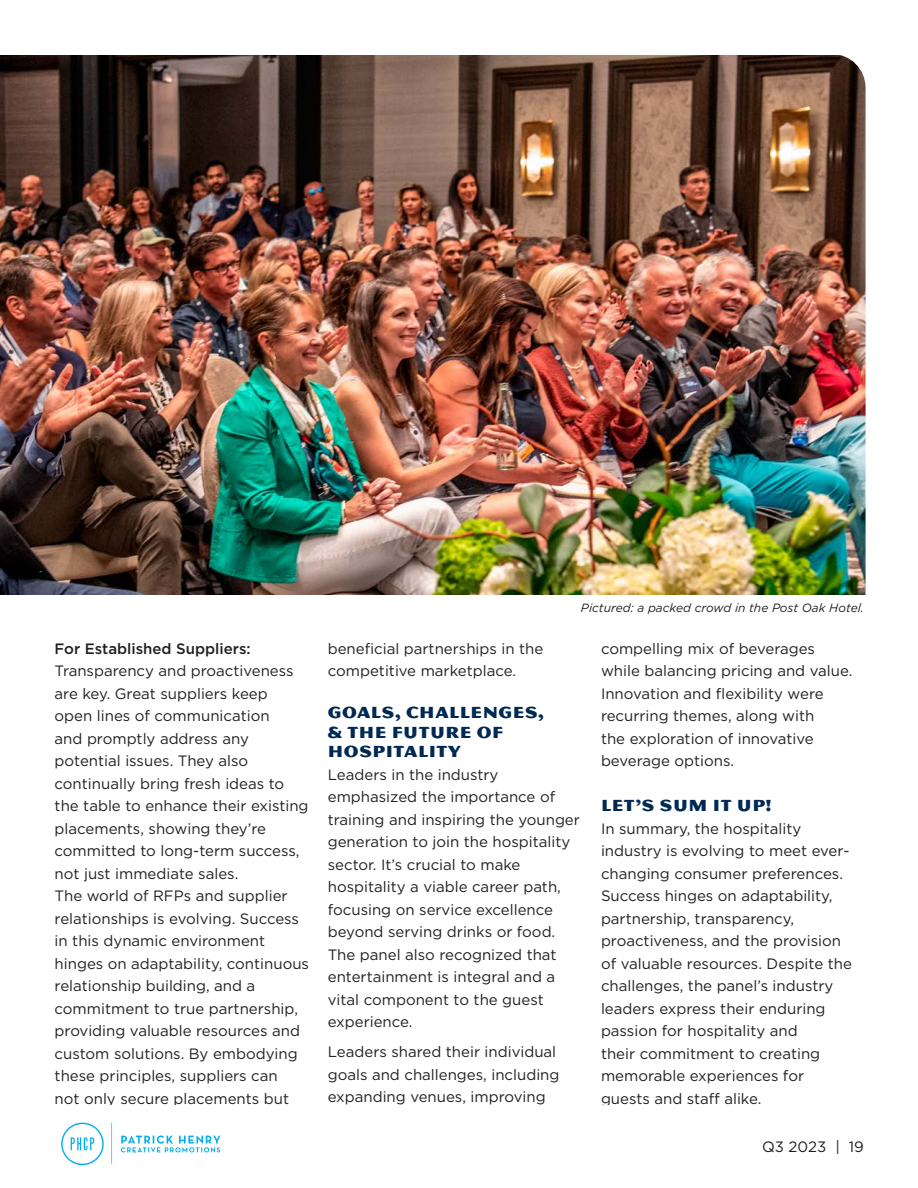
<style>
.page{position:relative;width:918px;height:1188px;background:#fff}
.page>*{position:absolute;margin:0;border:0;box-sizing:border-box;transform-origin:0 0}
.t1{font:17.25px/19.5px "Magnesium MVB";letter-spacing:.03em;color:#002953}
.t2{font:15px/22.5px "Gotham";color:#231f20}
.t3{font:500 15px "Gotham";color:#231f20}
.t4{font:italic 12px "Gotham";color:#231f20}
</style>
<div class="page">
<img style="left:0;top:55px;width:866px;height:1111px">
<svg style="left:61px;top:1123px;width:159px;height:42px"></svg>
<p class="t3" style="left:55px;top:639px;width:198px">For Established Suppliers:</p>
<p class="t2" style="left:55px;top:659px;width:256px">Transparency and proactiveness are key. Great suppliers keep open lines of communication<br>and promptly address any potential issues. They also continually bring fresh ideas to the table to enhance their existing placements, showing they’re committed to long-term success, not just immediate sales.<br>The world of RFPs and supplier relationships is evolving. Success in this dynamic environment hinges on adaptability, continuous relationship building, and a commitment to true partnership, providing valuable resources and custom solutions. By embodying these principles, suppliers can<br>not only secure placements but</p>
<p class="t4" style="left:581px;top:600px;width:285px">Pictured: a packed crowd in the Post Oak Hotel.</p>
<p class="t2" style="left:328px;top:637px;width:217px">beneficial partnerships in the competitive marketplace.</p>
<p class="t1" style="left:328px;top:702px;width:218px">GOALS, CHALLENGES, &amp; THE FUTURE OF<br>HOSPITALITY</p>
<p class="t2" style="left:328px;top:763px;width:254px">Leaders in the industry emphasized the importance of training and inspiring the younger generation to join the hospitality sector. It’s crucial to make hospitality a viable career path, focusing on service excellence beyond serving drinks or food.<br>The panel also recognized that entertainment is integral and a vital component to the guest experience.</p>
<p class="t2" style="left:328px;top:1040px;width:233px">Leaders shared their individual goals and challenges, including expanding venues, improving</p>
<p class="t2" style="left:601px;top:637px;width:253px">compelling mix of beverages while balancing pricing and value.<br>Innovation and flexibility were recurring themes, along with<br>the exploration of innovative beverage options.</p>
<p class="t1" style="left:601px;top:795px;width:172px">LET’S SUM IT UP!</p>
<p class="t2" style="left:601px;top:817px;width:252px">In summary, the hospitality industry is evolving to meet ever&shy;changing consumer preferences.<br>Success hinges on adaptability, partnership, transparency, proactiveness, and the provision of valuable resources. Despite the challenges, the panel’s industry leaders express their enduring passion for hospitality and<br>their commitment to creating memorable experiences for guests and staff alike.</p>
<p class="t2" style="left:762px;top:1135px;width:103px">Q3 2023 | 19</p>
</div>
